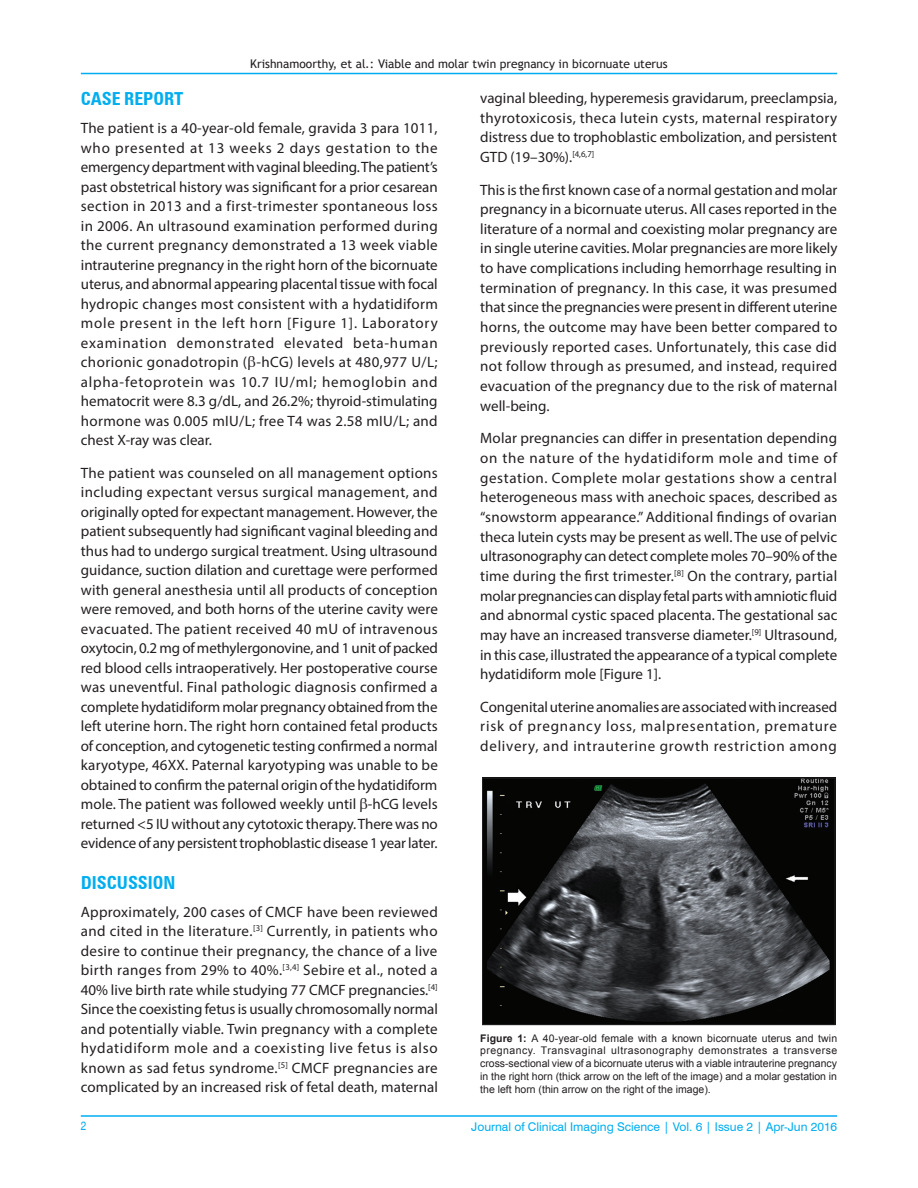
<style>
.page{position:relative;width:918px;height:1188px;background:#fff}
.page>*{position:absolute;margin:0;border:0;box-sizing:border-box;transform-origin:0 0}
.t1{font:700 condensed 18px "Zurich BT";color:#00aeef}
.TX{font:15px/19.5px "Myriad Pro";color:#231f20;text-align:justify}
.t2{font:12px "Trebuchet MS";color:#231f20}
.VRF{font:12px "Swiss 721 BT";color:#00aeef}
.V_FOLIO{font:condensed 12px "Helvetica";color:#00aeef}
.FGC{font:10.5px/12.8px "Arial";color:#231f20;text-align:justify}
.s1{font-style:italic}
.s2{font-weight:700}
</style>
<div class="page">
<hr style="left:81px;top:73px;width:756px;height:1px;background:#00aeef">
<hr style="left:81px;top:1116px;width:756px;height:1px;background:#00aeef">
<img style="left:484px;top:780px;width:349px;height:243px">
<div style="left:482px;top:778px;width:353px;height:247px;border:1px solid #231f20"></div>
<p class="t2" style="left:250px;top:56px;width:419px">Krishnamoorthy, et al<span class="s1">.</span>: Viable and molar twin pregnancy in bicornuate uterus</p>
<h1 class="t1" style="left:81px;top:88px;width:104px">CASE REPORT</h1>
<p class="TX" style="left:81px;top:118px;width:359px">The patient is a 40‑year‑old female, gravida 3 para 1011, who presented at 13 weeks 2 days gestation to the emergency department with vaginal bleeding. The patient’s past obstetrical history was significant for a prior cesarean section in 2013 and a first‑trimester spontaneous loss in 2006. An ultrasound examination performed during the current pregnancy demonstrated a 13 week viable intrauterine pregnancy in the right horn of the bicornuate uterus, and abnormal appearing placental tissue with focal hydropic changes most consistent with a hydatidiform mole present in the left horn [Figure 1]. Laboratory examination demonstrated elevated beta‑human chorionic gonadotropin ( ‑hCG) levels at 480,977 U/L; alpha‑fetoprotein was 10.7 IU/ml; hemoglobin and hematocrit were 8.3 g/dL, and 26.2%; thyroid‑stimulating hormone was 0.005 mIU/L; free T4 was 2.58 mIU/L; and chest X‑ray was clear.</p>
<p class="TX" style="left:81px;top:463px;width:359px">The patient was counseled on all management options including expectant versus surgical management, and originally opted for expectant management. However, the patient subsequently had significant vaginal bleeding and thus had to undergo surgical treatment. Using ultrasound guidance, suction dilation and curettage were performed with general anesthesia until all products of conception were removed, and both horns of the uterine cavity were evacuated. The patient received 40 mU of intravenous oxytocin, 0.2 mg of methylergonovine, and 1 unit of packed red blood cells intraoperatively. Her postoperative course was uneventful. Final pathologic diagnosis confirmed a complete hydatidiform molar pregnancy obtained from the left uterine horn. The right horn contained fetal products of conception, and cytogenetic testing confirmed a normal karyotype, 46XX. Paternal karyotyping was unable to be obtained to confirm the paternal origin of the hydatidiform mole. The patient was followed weekly until ‑hCG levels returned &lt;5 IU without any cytotoxic therapy. There was no evidence of any persistent trophoblastic disease 1 year later.</p>
<h1 class="t1" style="left:81px;top:872px;width:96px">DISCUSSION</h1>
<p class="TX" style="left:81px;top:902px;width:359px">Approximately, 200 cases of CMCF have been reviewed and cited in the literature.<sup>[3]</sup> Currently, in patients who desire to continue their pregnancy, the chance of a live birth ranges from 29% to 40%.<sup>[3,4]</sup> Sebire et al., noted a 40% live birth rate while studying 77 CMCF pregnancies.<sup>[4] </sup>Since the coexisting fetus is usually chromosomally normal and potentially viable. Twin pregnancy with a complete hydatidiform mole and a coexisting live fetus is also known as sad fetus syndrome.<sup>[5]</sup> CMCF pregnancies are complicated by an increased risk of fetal death, maternal</p>
<p class="TX" style="left:480px;top:88px;width:359px">vaginal bleeding, hyperemesis gravidarum, preeclampsia, thyrotoxicosis, theca lutein cysts, maternal respiratory distress due to trophoblastic embolization, and persistent GTD (19–30%).<sup>[4,6,7]</sup></p>
<p class="TX" style="left:480px;top:179px;width:359px">This is the first known case of a normal gestation and molar pregnancy in a bicornuate uterus. All cases reported in the literature of a normal and coexisting molar pregnancy are in single uterine cavities. Molar pregnancies are more likely to have complications including hemorrhage resulting in termination of pregnancy. In this case, it was presumed that since the pregnancies were present in different uterine horns, the outcome may have been better compared to previously reported cases. Unfortunately, this case did not follow through as presumed, and instead, required evacuation of the pregnancy due to the risk of maternal well‑being.</p>
<p class="TX" style="left:480px;top:428px;width:359px">Molar pregnancies can differ in presentation depending on the nature of the hydatidiform mole and time of gestation. Complete molar gestations show a central heterogeneous mass with anechoic spaces, described as “snowstorm appearance.” Additional findings of ovarian theca lutein cysts may be present as well. The use of pelvic ultrasonography can detect complete moles 70–90% of the time during the first trimester.<sup>[8]</sup> On the contrary, partial molar pregnancies can display fetal parts with amniotic fluid and abnormal cystic spaced placenta. The gestational sac may have an increased transverse diameter.<sup>[9]</sup> Ultrasound, in this case, illustrated the appearance of a typical complete hydatidiform mole [Figure 1].</p>
<p class="TX" style="left:480px;top:696px;width:359px">Congenital uterine anomalies are associated with increased risk of pregnancy loss, malpresentation, premature delivery, and intrauterine growth restriction among</p>
<p class="FGC" style="left:480px;top:1032px;width:359px"><span class="s2">Figure 1:</span> A 40‑year‑old female with a known bicornuate uterus and twin pregnancy. Transvaginal ultrasonography demonstrates a transverse cross‑sectional view of a bicornuate uterus with a viable intrauterine pregnancy in the right horn (thick arrow on the left of the image) and a molar gestation in the left horn (thin arrow on the right of the image).</p>
<p class="V_FOLIO" style="left:81px;top:1119px;width:7px">2</p>
<p class="VRF" style="left:471px;top:1119px;width:367px">Journal of Clinical Imaging Science | Vol. 6 | Issue 2 | Apr‑Jun 2016</p>
</div>
